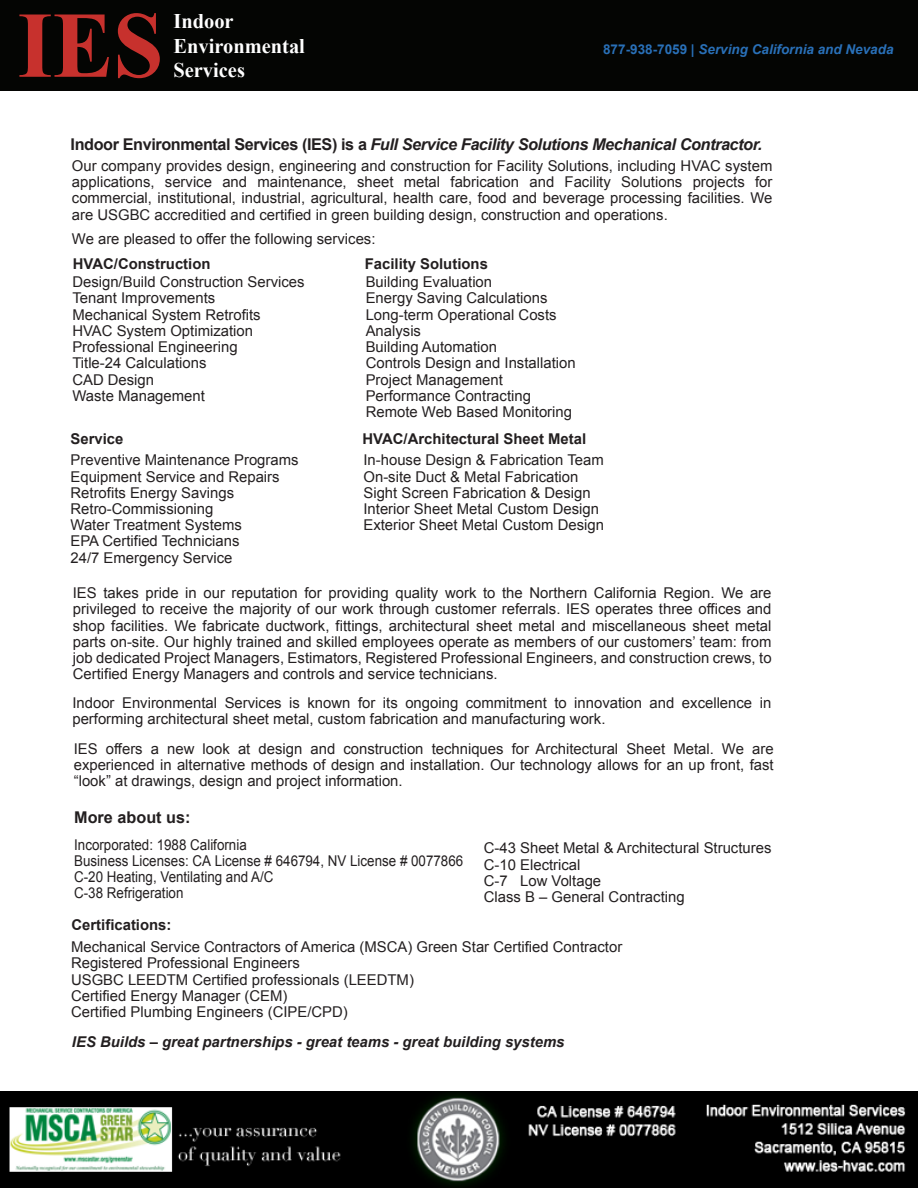
<style>
.page{position:relative;width:918px;height:1188px;background:#fff}
.page>*{position:absolute;margin:0;border:0;box-sizing:border-box;transform-origin:0 0}
.t1{font:700 20.85px/24.3px "Times New Roman";color:#fff}
.t2{font:italic 700 16.2px "Arial";letter-spacing:-.025em;color:#231f20}
.t3{font:700 16.2px "Arial";color:#231f20}
.t4{font:14.85px/16.2px "Arial";color:#231f20}
.t5{font:14.85px/16.2px "Arial";color:#231f20;scale:.9 1}
.t6{font:700 14.85px "Arial";color:#231f20}
.t7{font:italic 700 14.85px "Arial";color:#231f20}
.t8{font:italic 700 13.5px "Arial";color:#2970b8}
.s1{font-style:normal}
</style>
<div class="page">
<img style="left:0;top:1091px;width:918px;height:97px">
<div style="left:0;top:0;width:917px;height:91px;background:#040503"></div>
<svg style="left:19px;top:15px;width:90px;height:62px"></svg>
<svg style="left:118px;top:13px;width:42px;height:65px"></svg>
<h1 class="t1" style="left:173px;top:9px;width:133px">Indoor<br>Environmental<br>Services</h1>
<p class="t8" style="left:603px;top:42px;width:292px"><span class="s1">877-938-7059 |</span> Serving California and Nevada</p>
<p class="t2" style="left:71px;top:135px;width:693px"><span class="s1">Indoor Environmental Services (IES) is a</span> Full Service Facility Solutions Mechanical Contractor.</p>
<p class="t4" style="left:72px;top:158px;width:702px;text-align:justify">Our company provides design, engineering and construction for Facility Solutions, including HVAC system applications, service and maintenance, sheet metal fabrication and Facility Solutions projects for commercial, institutional, industrial, agricultural, health care, food and beverage processing facilities. We are USGBC accreditied and certified in green building design, construction and operations.</p>
<p class="t4" style="left:72px;top:231px;width:305px">We are pleased to offer the following services:</p>
<p class="t4" style="left:72px;top:274px;width:234px">Design/Build Construction Services<br>Tenant Improvements<br>Mechanical System Retrofits<br>HVAC System Optimization<br>Professional Engineering<br>Title-24 Calculations<br>CAD Design<br>Waste Management</p>
<p class="t4" style="left:366px;top:274px;width:211px">Building Evaluation<br>Energy Saving Calculations<br>Long-term Operational Costs<br>Analysis<br>Building Automation<br>Controls Design and Installation<br>Project Management<br>Performance Contracting<br>Remote Web Based Monitoring</p>
<p class="t4" style="left:71px;top:452px;width:230px">Preventive Maintenance Programs<br>Equipment Service and Repairs<br>Retrofits Energy Savings<br>Retro-Commissioning<br>Water Treatment Systems<br>EPA Certified Technicians<br>24/7 Emergency Service</p>
<p class="t4" style="left:73px;top:585px;width:700px;text-align:justify">IES takes pride in our reputation for providing quality work to the Northern California Region. We are privileged to receive the majority of our work through customer referrals. IES operates three offices and shop facilities. We fabricate ductwork, fittings, architectural sheet metal and miscellaneous sheet metal parts on-site. Our highly trained and skilled employees operate as members of our customers’ team: from job dedicated Project Managers, Estimators, Registered Professional Engineers, and construction crews, to Certified Energy Managers and controls and service technicians.</p>
<p class="t6" style="left:73px;top:256px;width:139px">HVAC/Construction</p>
<p class="t6" style="left:365px;top:256px;width:125px">Facility Solutions</p>
<p class="t6" style="left:71px;top:430px;width:54px">Service</p>
<p class="t6" style="left:363px;top:430px;width:225px">HVAC/Architectural Sheet Metal</p>
<p class="t4" style="left:363px;top:452px;width:242px">In-house Design &amp; Fabrication Team On-site Duct &amp; Metal Fabrication Sight Screen Fabrication &amp; Design Interior Sheet Metal Custom Design Exterior Sheet Metal Custom Design</p>
<p class="t4" style="left:72px;top:694px;width:700px">Indoor Environmental Services is known for its ongoing commitment to innovation and excellence in performing architectural sheet metal, custom fabrication and manufacturing work.</p>
<p class="t4" style="left:74px;top:740px;width:701px;text-align:justify">IES offers a new look at design and construction techniques for Architectural Sheet Metal. We are experienced in alternative methods of design and installation. Our technology allows for an up front, fast “look” at drawings, design and project information.</p>
<p class="t3" style="left:74px;top:808px;width:118px">More about us:</p>
<p class="t5" style="left:74px;top:836px;width:434px">Incorporated: 1988 California<br>Business Licenses: CA License # 646794, NV License # 0077866<br>C-20 Heating, Ventilating and A/C<br>C-38 Refrigeration</p>
<p class="t4" style="left:484px;top:840px;width:289px">C-43 Sheet Metal &amp; Architectural Structures<br>C-10 Electrical<br>C-7 Low Voltage<br>Class B – General Contracting</p>
<p class="t4" style="left:71px;top:939px;width:553px">Mechanical Service Contractors of America (MSCA) Green Star Certified Contractor Registered Professional Engineers<br>USGBC LEEDTM Certified professionals (LEEDTM)<br>Certified Energy Manager (CEM)<br>Certified Plumbing Engineers (CIPE/CPD)</p>
<p class="t6" style="left:72px;top:917px;width:101px">Certifications:</p>
<p class="t7" style="left:72px;top:1034px;width:494px">IES Builds – great partnerships - great teams - great building systems</p>
</div>
